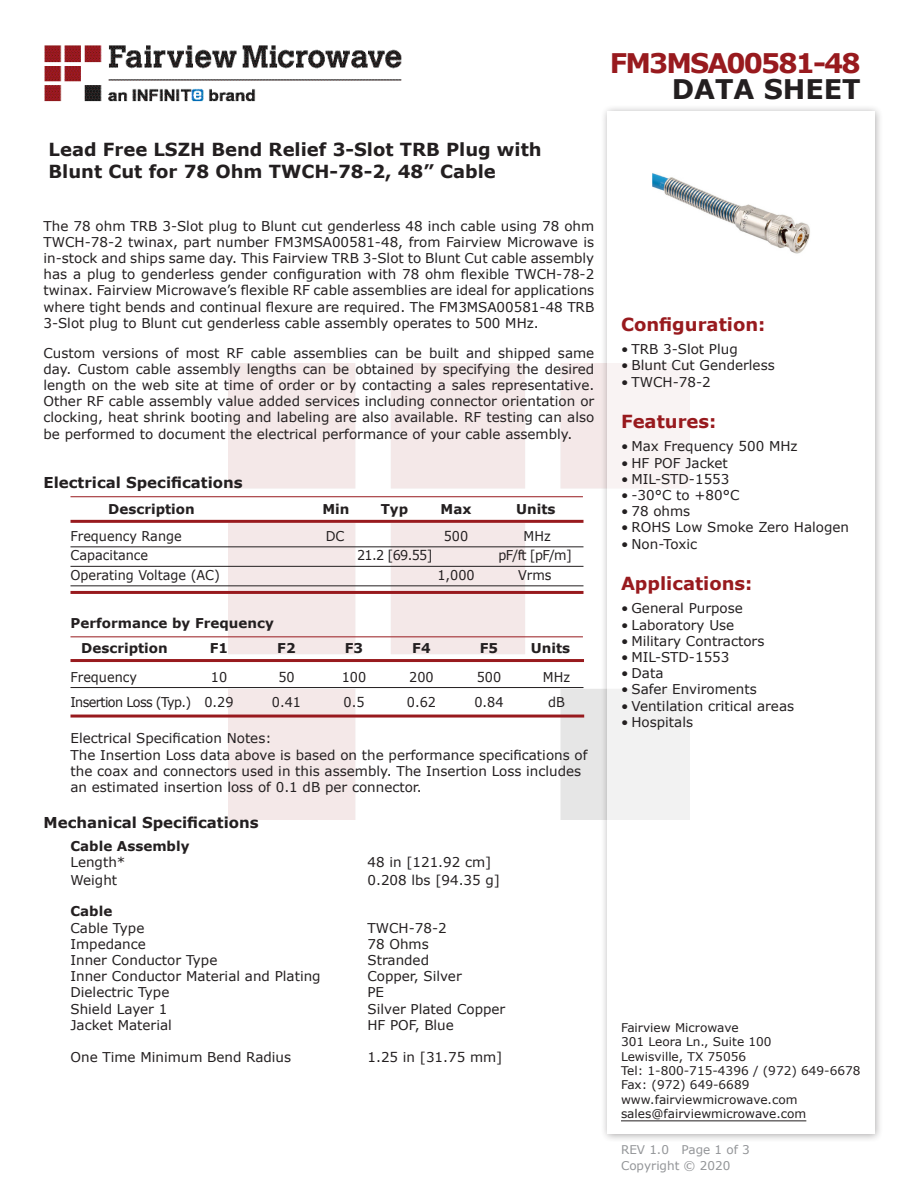
<style>
.page{position:relative;width:918px;height:1188px;background:#fff}
.page>*{position:absolute;margin:0;border:0;box-sizing:border-box;transform-origin:0 0}
.FM{font:700 27px "Verdana";letter-spacing:-.07em;color:#981a1e}
.t1{font:700 27px "Verdana";color:#231f20}
.Web_Description_Para{font:700 18px/21.6px "Verdana";color:#231f20}
.Head1{font:700 18px "Verdana";color:#981a1e}
.Applications_Header{font:700 18px "Verdana";color:#981a1e}
.Head1-2{font:700 15px "Verdana";color:#231f20}
.MarketingDescription{font:13.5px/16.2px "Verdana";color:#231f20;text-align:justify}
.Specs_Para{font:13.5px/16.2px "Verdana";color:#231f20}
.Table-Body{font:13.5px "Verdana";color:#231f20;scale:.95 1}
.Table_Body_Frequency{font:13.5px "Verdana";color:#231f20;scale:.95 1}
.Table_Header_Frequen{font:700 13.5px "Verdana";color:#231f20}
.Table-Header{font:700 13.5px "Verdana";color:#231f20}
.Table_Body_Frequency-2{font:13.5px "Verdana";letter-spacing:-.05em;color:#231f20;scale:.95 1}
.Head2{font:700 13.5px "Verdana";color:#231f20}
.Head3{font:700 13.5px "Verdana";color:#231f20}
.FM_Info{font:12px "Verdana";color:#231f20}
.REV_Info{font:12px "Verdana";color:#939598}
</style>
<div class="page">
<img style="left:228px;top:364px;width:372px;height:456px">
<img style="left:44px;top:45px;width:358px;height:57px">
<div style="left:600px;top:104px;width:284px;height:1039px;background:#231f20;opacity:.75"></div>
<div style="left:608px;top:111px;width:267px;height:1023px;background:#fff"></div>
<hr style="left:70px;top:496px;width:513px;height:1px;background:#981a1e">
<hr style="left:70px;top:520px;width:514px;height:3px;background:#981a1e">
<hr style="left:70px;top:547px;width:514px;height:1px;background:#231f20">
<hr style="left:70px;top:566px;width:514px;height:1px;background:#231f20">
<hr style="left:70px;top:586px;width:514px;height:1px;background:#231f20">
<hr style="left:70px;top:591px;width:514px;height:3px;background:#981a1e">
<hr style="left:70px;top:636px;width:513px;height:1px;background:#981a1e">
<hr style="left:70px;top:659px;width:514px;height:3px;background:#981a1e">
<hr style="left:70px;top:687px;width:514px;height:1px;background:#231f20">
<hr style="left:70px;top:715px;width:514px;height:3px;background:#981a1e">
<hr style="left:621px;top:1120px;width:185px;height:1px;background:#231f20">
<img style="left:652px;top:173px;width:158px;height:81px">
<p class="Web_Description_Para" style="left:49px;top:139px;width:495px">Lead Free LSZH Bend Relief 3-Slot TRB Plug with<br>Blunt Cut for 78 Ohm TWCH-78-2, 48” Cable</p>
<p class="MarketingDescription" style="left:44px;top:217px;width:552px">The 78 ohm TRB 3-Slot plug to Blunt cut genderless 48 inch cable using 78 ohm TWCH-78-2 twinax, part number FM3MSA00581-48, from Fairview Microwave is in-stock and ships same day. This Fairview TRB 3-Slot to Blunt Cut cable assembly has a plug to genderless gender configuration with 78 ohm flexible TWCH-78-2 twinax. Fairview Microwave’s flexible RF cable assemblies are ideal for applications where tight bends and continual flexure are required. The FM3MSA00581-48 TRB 3-Slot plug to Blunt cut genderless cable assembly operates to 500 MHz.</p>
<p class="MarketingDescription" style="left:44px;top:344px;width:552px">Custom versions of most RF cable assemblies can be built and shipped same day. Custom cable assembly lengths can be obtained by specifying the desired length on the web site at time of order or by contacting a sales representative.<br>Other RF cable assembly value added services including connector orientation or clocking, heat shrink booting and labeling are also available. RF testing can also be performed to document the electrical performance of your cable assembly.</p>
<p class="Head1-2" style="left:44px;top:472px;width:201px">Electrical Specifications</p>
<p class="Table-Header" style="left:108px;top:499px;width:88px">Description</p>
<p class="Table-Header" style="left:322px;top:499px;width:29px">Min</p>
<p class="Table-Header" style="left:381px;top:499px;width:29px">Typ</p>
<p class="Table-Header" style="left:441px;top:499px;width:32px">Max</p>
<p class="Table-Header" style="left:516px;top:499px;width:41px">Units</p>
<p class="Table-Body" style="left:70px;top:527px;width:119px">Frequency Range</p>
<p class="Table-Body" style="left:326px;top:527px;width:21px">DC</p>
<p class="Table-Body" style="left:444px;top:527px;width:27px">500</p>
<p class="Table-Body" style="left:524px;top:527px;width:30px">MHz</p>
<p class="Table-Body" style="left:70px;top:546px;width:83px">Capacitance</p>
<p class="Table-Body" style="left:357px;top:546px;width:81px">21.2 [69.55]</p>
<p class="Table-Body" style="left:498px;top:546px;width:79px">pF/ft [pF/m]</p>
<p class="Table-Body" style="left:70px;top:566px;width:159px">Operating Voltage (AC)</p>
<p class="Table-Body" style="left:437px;top:566px;width:41px">1,000</p>
<p class="Table-Body" style="left:518px;top:566px;width:37px">Vrms</p>
<p class="Head2" style="left:70px;top:614px;width:205px">Performance by Frequency</p>
<p class="Table_Header_Frequen" style="left:81px;top:639px;width:88px">Description</p>
<p class="Table_Header_Frequen" style="left:210px;top:639px;width:20px">F1</p>
<p class="Table_Header_Frequen" style="left:277px;top:639px;width:20px">F2</p>
<p class="Table_Header_Frequen" style="left:345px;top:639px;width:20px">F3</p>
<p class="Table_Header_Frequen" style="left:412px;top:639px;width:20px">F4</p>
<p class="Table_Header_Frequen" style="left:480px;top:639px;width:20px">F5</p>
<p class="Table_Header_Frequen" style="left:531px;top:639px;width:41px">Units</p>
<p class="Table_Body_Frequency" style="left:70px;top:667px;width:72px">Frequency</p>
<p class="Table_Body_Frequency" style="left:211px;top:667px;width:19px">10</p>
<p class="Table_Body_Frequency" style="left:278px;top:667px;width:19px">50</p>
<p class="Table_Body_Frequency" style="left:342px;top:667px;width:27px">100</p>
<p class="Table_Body_Frequency" style="left:409px;top:667px;width:27px">200</p>
<p class="Table_Body_Frequency" style="left:477px;top:667px;width:27px">500</p>
<p class="Table_Body_Frequency" style="left:543px;top:667px;width:30px">MHz</p>
<p class="Table_Body_Frequency-2" style="left:70px;top:693px;width:173px">Insertion Loss (Typ.) 0.29</p>
<p class="Table_Body_Frequency" style="left:272px;top:693px;width:32px">0.41</p>
<p class="Table_Body_Frequency" style="left:344px;top:693px;width:24px">0.5</p>
<p class="Table_Body_Frequency" style="left:407px;top:693px;width:32px">0.62</p>
<p class="Table_Body_Frequency" style="left:474px;top:693px;width:32px">0.84</p>
<p class="Table_Body_Frequency" style="left:548px;top:693px;width:19px">dB</p>
<p class="Specs_Para" style="left:70px;top:730px;width:203px">Electrical Specification Notes:</p>
<p class="Specs_Para" style="left:70px;top:747px;width:518px">The Insertion Loss data above is based on the performance specifications of the coax and connectors used in this assembly. The Insertion Loss includes an estimated insertion loss of 0.1 dB per connector.</p>
<p class="Head1-2" style="left:44px;top:812px;width:217px">Mechanical Specifications</p>
<p class="Head3" style="left:70px;top:837px;width:121px">Cable Assembly</p>
<p class="Specs_Para" style="left:70px;top:854px;width:56px">Length*</p>
<p class="Specs_Para" style="left:368px;top:854px;width:125px">48 in [121.92 cm]</p>
<p class="Specs_Para" style="left:70px;top:872px;width:48px">Weight</p>
<p class="Specs_Para" style="left:368px;top:872px;width:134px">0.208 lbs [94.35 g]</p>
<p class="Head3" style="left:70px;top:902px;width:43px">Cable</p>
<p class="Specs_Para" style="left:70px;top:919px;width:75px">Cable Type</p>
<p class="Specs_Para" style="left:368px;top:919px;width:81px">TWCH-78-2</p>
<p class="Specs_Para" style="left:70px;top:936px;width:77px">Impedance</p>
<p class="Specs_Para" style="left:368px;top:936px;width:63px">78 Ohms</p>
<p class="Specs_Para" style="left:70px;top:952px;width:148px">Inner Conductor Type</p>
<p class="Specs_Para" style="left:368px;top:952px;width:63px">Stranded</p>
<p class="Specs_Para" style="left:70px;top:968px;width:252px">Inner Conductor Material and Plating</p>
<p class="Specs_Para" style="left:368px;top:968px;width:96px">Copper, Silver</p>
<p class="Specs_Para" style="left:70px;top:984px;width:100px">Dielectric Type</p>
<p class="Specs_Para" style="left:368px;top:984px;width:18px">PE</p>
<p class="Specs_Para" style="left:70px;top:1000px;width:98px">Shield Layer 1</p>
<p class="Specs_Para" style="left:368px;top:1000px;width:139px">Silver Plated Copper</p>
<p class="Specs_Para" style="left:70px;top:1017px;width:103px">Jacket Material</p>
<p class="Specs_Para" style="left:368px;top:1017px;width:88px">HF POF, Blue</p>
<p class="Specs_Para" style="left:70px;top:1049px;width:222px">One Time Minimum Bend Radius</p>
<p class="Specs_Para" style="left:368px;top:1049px;width:136px">1.25 in [31.75 mm]</p>
<p class="FM" style="left:610px;top:44px;width:252px">FM3MSA00581-48</p>
<p class="t1" style="left:672px;top:70px;width:191px">DATA SHEET</p>
<p class="Head1" style="left:621px;top:312px;width:146px">Configuration:</p>
<p class="MarketingDescription" style="left:621px;top:341px;width:118px">• TRB 3-Slot Plug</p>
<p class="MarketingDescription" style="left:621px;top:357px;width:155px">• Blunt Cut Genderless</p>
<p class="MarketingDescription" style="left:621px;top:373px;width:91px">• TWCH-78-2</p>
<p class="Head1" style="left:621px;top:409px;width:97px">Features:</p>
<p class="MarketingDescription" style="left:621px;top:438px;width:178px">• Max Frequency 500 MHz</p>
<p class="MarketingDescription" style="left:621px;top:454px;width:108px">• HF POF Jacket</p>
<p class="MarketingDescription" style="left:621px;top:471px;width:110px">• MIL-STD-1553</p>
<p class="MarketingDescription" style="left:621px;top:487px;width:120px">• -30°C to +80°C</p>
<p class="MarketingDescription" style="left:621px;top:503px;width:71px">• 78 ohms</p>
<p class="MarketingDescription" style="left:621px;top:519px;width:230px">• ROHS Low Smoke Zero Halogen</p>
<p class="MarketingDescription" style="left:621px;top:535px;width:78px">• Non-Toxic</p>
<p class="Applications_Header" style="left:621px;top:571px;width:133px">Applications:</p>
<p class="MarketingDescription" style="left:621px;top:600px;width:123px">• General Purpose</p>
<p class="MarketingDescription" style="left:621px;top:616px;width:115px">• Laboratory Use</p>
<p class="MarketingDescription" style="left:621px;top:633px;width:145px">• Military Contractors</p>
<p class="MarketingDescription" style="left:621px;top:649px;width:110px">• MIL-STD-1553</p>
<p class="MarketingDescription" style="left:621px;top:665px;width:44px">• Data</p>
<p class="MarketingDescription" style="left:621px;top:681px;width:137px">• Safer Enviroments</p>
<p class="MarketingDescription" style="left:621px;top:697px;width:175px">• Ventilation critical areas</p>
<p class="MarketingDescription" style="left:621px;top:714px;width:74px">• Hospitals</p>
<p class="FM_Info" style="left:621px;top:1019px;width:119px">Fairview Microwave</p>
<p class="FM_Info" style="left:621px;top:1034px;width:152px">301 Leora Ln., Suite 100</p>
<p class="FM_Info" style="left:621px;top:1048px;width:127px">Lewisville, TX 75056</p>
<p class="FM_Info" style="left:621px;top:1062px;width:241px">Tel: 1-800-715-4396 / (972) 649-6678</p>
<p class="FM_Info" style="left:621px;top:1077px;width:130px">Fax: (972) 649-6689</p>
<p class="FM_Info" style="left:621px;top:1091px;width:178px">www.fairviewmicrowave.com</p>
<p class="FM_Info" style="left:621px;top:1106px;width:187px">sales@fairviewmicrowave.com</p>
<p class="REV_Info" style="left:621px;top:1141px;width:130px">REV 1.0 Page 1 of 3</p>
<p class="REV_Info" style="left:621px;top:1157px;width:111px">Copyright © 2020</p>
</div>
